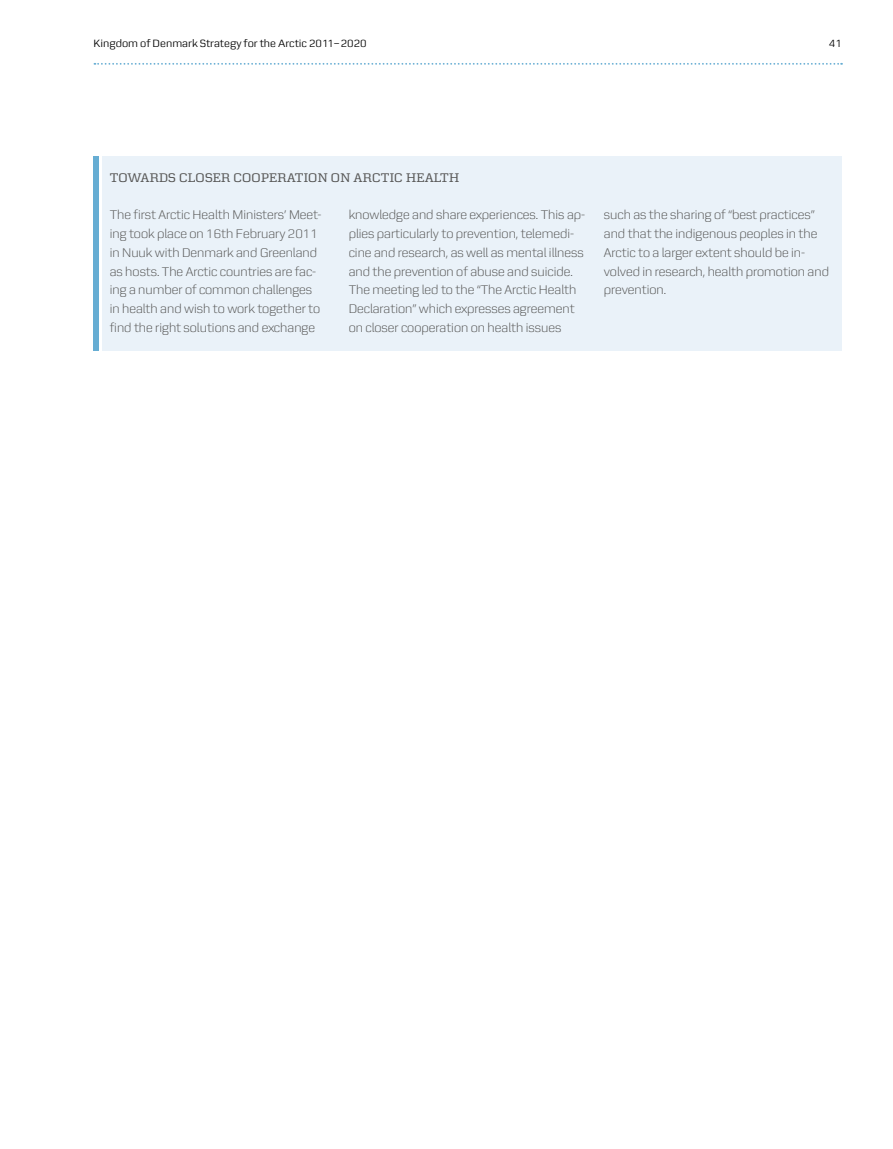
<style>
.page{position:relative;width:893px;height:1149px;background:#fff}
.page>*{position:absolute;margin:0;border:0;box-sizing:border-box;transform-origin:0 0}
.t1{font:300 13.35px/18.8px "Zetta Sans";color:#565655}
.t2{font:13.35px "Zetta Serif";letter-spacing:.02em;color:#565655}
.t3{font:11.25px "Zetta Sans";color:#000}
</style>
<div class="page">
<div style="left:102px;top:156px;width:740px;height:194px;background:#eaf2f9"></div>
<div style="left:94px;top:156px;width:5px;height:194px;background:#66add3"></div>
<svg style="left:94px;top:63px;width:748px;height:2px"></svg>
<p class="t3" style="left:94px;top:37px;width:275px">Kingdom of Denmark Strategy for the Arctic 2011–2020</p>
<p class="t3" style="left:829px;top:37px;width:15px">41</p>
<p class="t2" style="left:110px;top:170px;width:350px">TOWARDS CLOSER COOPERATION ON ARCTIC HEALTH</p>
<p class="t1" style="left:110px;top:206px;width:213px">The first Arctic Health Ministers’ Meet&shy;ing took place on 16th February 2011 in Nuuk with Denmark and Greenland as hosts. The Arctic countries are fac&shy;ing a number of common challenges in health and wish to work together to find the right solutions and exchange</p>
<p class="t1" style="left:349px;top:206px;width:238px">knowledge and share experiences. This ap&shy;plies particularly to prevention, telemedi&shy;cine and research, as well as mental illness and the prevention of abuse and suicide.<br>The meeting led to the “The Arctic Health Declaration” which expresses agreement on closer cooperation on health issues</p>
<p class="t1" style="left:604px;top:206px;width:227px">such as the sharing of “best practices” and that the indigenous peoples in the Arctic to a larger extent should be in&shy;volved in research, health promotion and prevention.</p>
</div>
